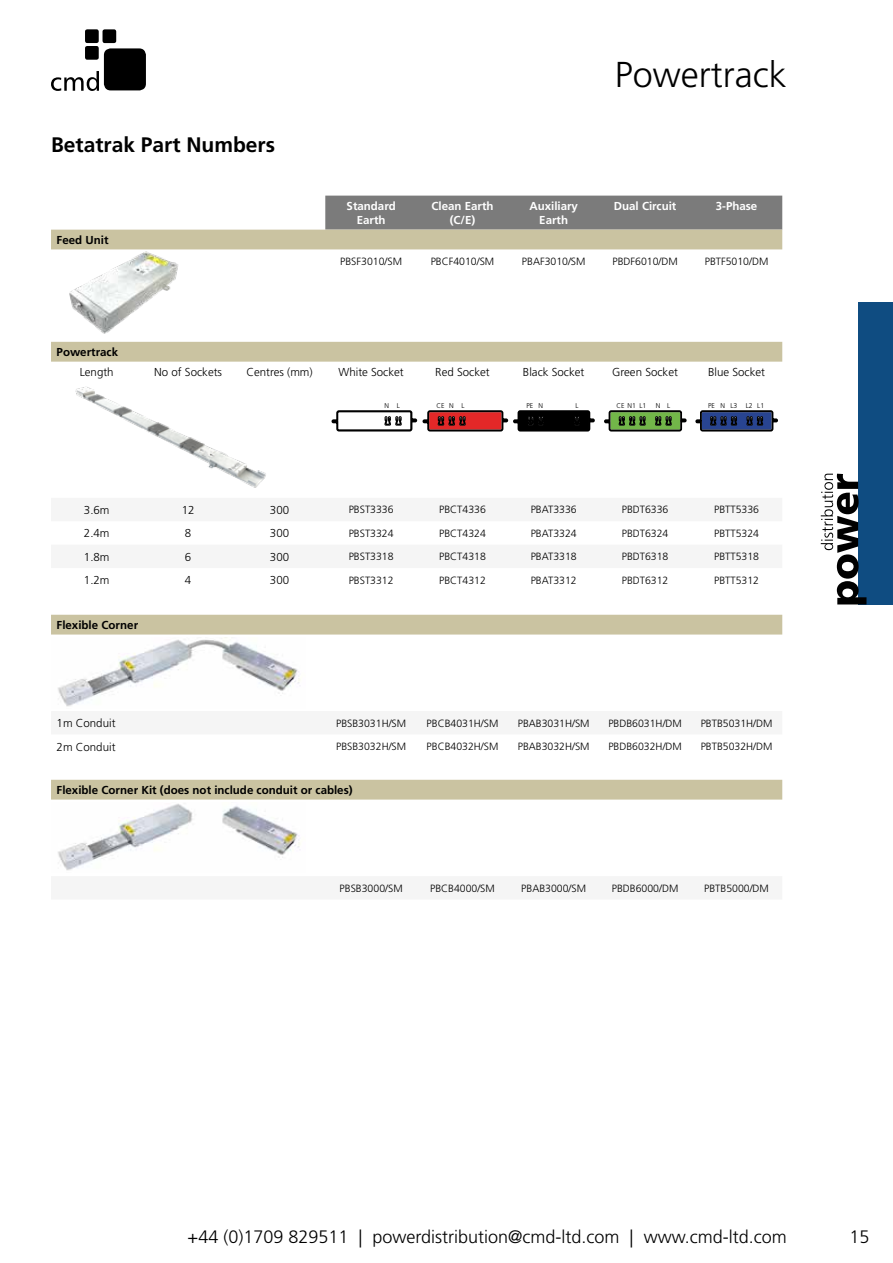
<style>
.page{position:relative;width:893px;height:1263px;background:#fff}
.page>*{position:absolute;margin:0;border:0;box-sizing:border-box;transform-origin:0 0}
.t1{font:300 36px "Frutiger LT Std";color:#000}
.t2{font:700 21px "Frutiger LT Std";color:#000}
.t3{font:300 18px "Frutiger LT Std";color:#000}
.t4{font:300 11.55px "Frutiger LT Std";color:#000}
.t5{font:700 11.55px "Frutiger LT Std";color:#000}
.t6{font:700 11.55px/13.8px "Frutiger LT Std";color:#fff;text-align:center}
.t7{font:300 10.5px "Frutiger LT Std";color:#000}
.t8{font:300 6.9px "Frutiger LT Std";color:#000}
</style>
<div class="page">
<div style="left:325px;top:196px;width:457px;height:34px;background:#7b7b7b"></div>
<svg style="left:51px;top:230px;width:731px;height:132px"></svg>
<svg style="left:51px;top:614px;width:731px;height:186px"></svg>
<img style="left:51px;top:638px;width:255px;height:70px">
<img style="left:58px;top:803px;width:242px;height:68px">
<svg style="left:331px;top:410px;width:264px;height:22px"></svg>
<svg style="left:604px;top:410px;width:83px;height:22px;background:#61844c"></svg>
<svg style="left:695px;top:410px;width:83px;height:22px;background:#3b4970"></svg>
<img style="left:75px;top:386px;width:191px;height:102px">
<img style="left:68px;top:250px;width:112px;height:86px">
<div style="left:104px;top:48px;width:42px;height:42px;background:#000;border-radius:7px"></div>
<svg style="left:51px;top:71px;width:48px;height:20px"></svg>
<div style="left:85px;top:46px;width:14px;height:14px;background:#000;border-radius:2px"></div>
<div style="left:85px;top:29px;width:14px;height:14px;background:#000;border-radius:2px"></div>
<div style="left:103px;top:29px;width:13px;height:14px;background:#000;border-radius:2px"></div>
<div style="left:858px;top:302px;width:35px;height:302px;background:#0f4c81"></div>
<svg style="left:821px;top:474px;width:45px;height:130px"></svg>
<h2 class="t2" style="left:51px;top:132px;width:226px">Betatrak Part Numbers</h2>
<p class="t5" style="left:57px;top:233px;width:53px">Feed Unit</p>
<h1 class="t1" style="left:615px;top:54px;width:173px">Powertrack</h1>
<p class="t6" style="left:347px;top:199px;width:51px">Standard<br>Earth</p>
<p class="t6" style="left:431px;top:199px;width:64px">Clean Earth (C/E)</p>
<p class="t6" style="left:529px;top:199px;width:50px">Auxiliary<br>Earth</p>
<p class="t6" style="left:614px;top:199px;width:64px">Dual Circuit</p>
<p class="t6" style="left:716px;top:199px;width:43px">3-Phase</p>
<p class="t7" style="left:340px;top:255px;width:63px">PBSF3010/SM</p>
<p class="t7" style="left:431px;top:255px;width:65px">PBCF4010/SM</p>
<p class="t7" style="left:522px;top:255px;width:65px">PBAF3010/SM</p>
<p class="t7" style="left:612px;top:255px;width:67px">PBDF6010/DM</p>
<p class="t7" style="left:705px;top:255px;width:65px">PBTF5010/DM</p>
<p class="t5" style="left:57px;top:345px;width:63px">Powertrack</p>
<p class="t4" style="left:80px;top:365px;width:35px">Length</p>
<p class="t4" style="left:154px;top:365px;width:69px">No of Sockets</p>
<p class="t4" style="left:246px;top:365px;width:68px">Centres (mm)</p>
<p class="t4" style="left:338px;top:365px;width:67px">White Socket</p>
<p class="t4" style="left:435px;top:365px;width:56px">Red Socket</p>
<p class="t4" style="left:523px;top:365px;width:63px">Black Socket</p>
<p class="t4" style="left:612px;top:365px;width:67px">Green Socket</p>
<p class="t4" style="left:708px;top:365px;width:58px">Blue Socket</p>
<p class="t8" style="left:385px;top:401px;width:17px">N L</p>
<p class="t8" style="left:436px;top:401px;width:29px">CEN L</p>
<p class="t8" style="left:526px;top:401px;width:18px">PE N</p>
<p class="t8" style="left:575px;top:401px;width:5px">L</p>
<p class="t8" style="left:616px;top:401px;width:31px">CE N1 L1</p>
<p class="t8" style="left:656px;top:401px;width:16px">N L</p>
<p class="t8" style="left:708px;top:401px;width:58px">PE N L3 L2 L1</p>
<p class="t4" style="left:84px;top:503px;width:27px">3.6m</p>
<p class="t4" style="left:182px;top:503px;width:14px">12</p>
<p class="t4" style="left:270px;top:503px;width:21px">300</p>
<p class="t7" style="left:349px;top:504px;width:46px">PBST3336</p>
<p class="t7" style="left:439px;top:504px;width:48px">PBCT4336</p>
<p class="t7" style="left:531px;top:504px;width:47px">PBAT3336</p>
<p class="t7" style="left:622px;top:504px;width:48px">PBDT6336</p>
<p class="t7" style="left:714px;top:504px;width:46px">PBTT5336</p>
<p class="t4" style="left:84px;top:527px;width:27px">2.4m</p>
<p class="t4" style="left:185px;top:527px;width:8px">8</p>
<p class="t4" style="left:270px;top:527px;width:21px">300</p>
<p class="t7" style="left:349px;top:527px;width:46px">PBST3324</p>
<p class="t7" style="left:439px;top:527px;width:48px">PBCT4324</p>
<p class="t7" style="left:531px;top:527px;width:47px">PBAT3324</p>
<p class="t7" style="left:622px;top:527px;width:48px">PBDT6324</p>
<p class="t7" style="left:714px;top:527px;width:46px">PBTT5324</p>
<p class="t4" style="left:84px;top:550px;width:27px">1.8m</p>
<p class="t4" style="left:185px;top:550px;width:8px">6</p>
<p class="t4" style="left:270px;top:550px;width:21px">300</p>
<p class="t7" style="left:349px;top:551px;width:46px">PBST3318</p>
<p class="t7" style="left:439px;top:551px;width:48px">PBCT4318</p>
<p class="t7" style="left:531px;top:551px;width:47px">PBAT3318</p>
<p class="t7" style="left:622px;top:551px;width:48px">PBDT6318</p>
<p class="t7" style="left:714px;top:551px;width:46px">PBTT5318</p>
<p class="t4" style="left:84px;top:573px;width:27px">1.2m</p>
<p class="t4" style="left:185px;top:573px;width:8px">4</p>
<p class="t4" style="left:270px;top:573px;width:21px">300</p>
<p class="t7" style="left:349px;top:574px;width:46px">PBST3312</p>
<p class="t7" style="left:439px;top:574px;width:48px">PBCT4312</p>
<p class="t7" style="left:531px;top:574px;width:47px">PBAT3312</p>
<p class="t7" style="left:622px;top:574px;width:48px">PBDT6312</p>
<p class="t7" style="left:714px;top:574px;width:46px">PBTT5312</p>
<p class="t5" style="left:57px;top:618px;width:83px">Flexible Corner</p>
<p class="t4" style="left:57px;top:717px;width:60px">1m Conduit</p>
<p class="t7" style="left:336px;top:717px;width:72px">PBSB3031H/SM</p>
<p class="t7" style="left:427px;top:717px;width:73px">PBCB4031H/SM</p>
<p class="t7" style="left:518px;top:717px;width:73px">PBAB3031H/SM</p>
<p class="t7" style="left:608px;top:717px;width:75px">PBDB6031H/DM</p>
<p class="t7" style="left:701px;top:717px;width:73px">PBTB5031H/DM</p>
<p class="t4" style="left:57px;top:740px;width:60px">2m Conduit</p>
<p class="t7" style="left:336px;top:740px;width:72px">PBSB3032H/SM</p>
<p class="t7" style="left:427px;top:740px;width:73px">PBCB4032H/SM</p>
<p class="t7" style="left:518px;top:740px;width:73px">PBAB3032H/SM</p>
<p class="t7" style="left:608px;top:740px;width:75px">PBDB6032H/DM</p>
<p class="t7" style="left:701px;top:740px;width:73px">PBTB5032H/DM</p>
<p class="t5" style="left:57px;top:783px;width:298px">Flexible Corner Kit (does not include conduit or cables)</p>
<p class="t7" style="left:340px;top:882px;width:65px">PBSB3000/SM</p>
<p class="t7" style="left:430px;top:882px;width:66px">PBCB4000/SM</p>
<p class="t7" style="left:521px;top:882px;width:66px">PBAB3000/SM</p>
<p class="t7" style="left:612px;top:882px;width:68px">PBDB6000/DM</p>
<p class="t7" style="left:704px;top:882px;width:66px">PBTB5000/DM</p>
<h3 class="t3" style="left:188px;top:1226px;width:601px">+44 (0)1709 829511 | powerdistribution@cmd-ltd.com | www.cmd-ltd.com</h3>
<h3 class="t3" style="left:849px;top:1226px;width:22px">15</h3>
</div>
